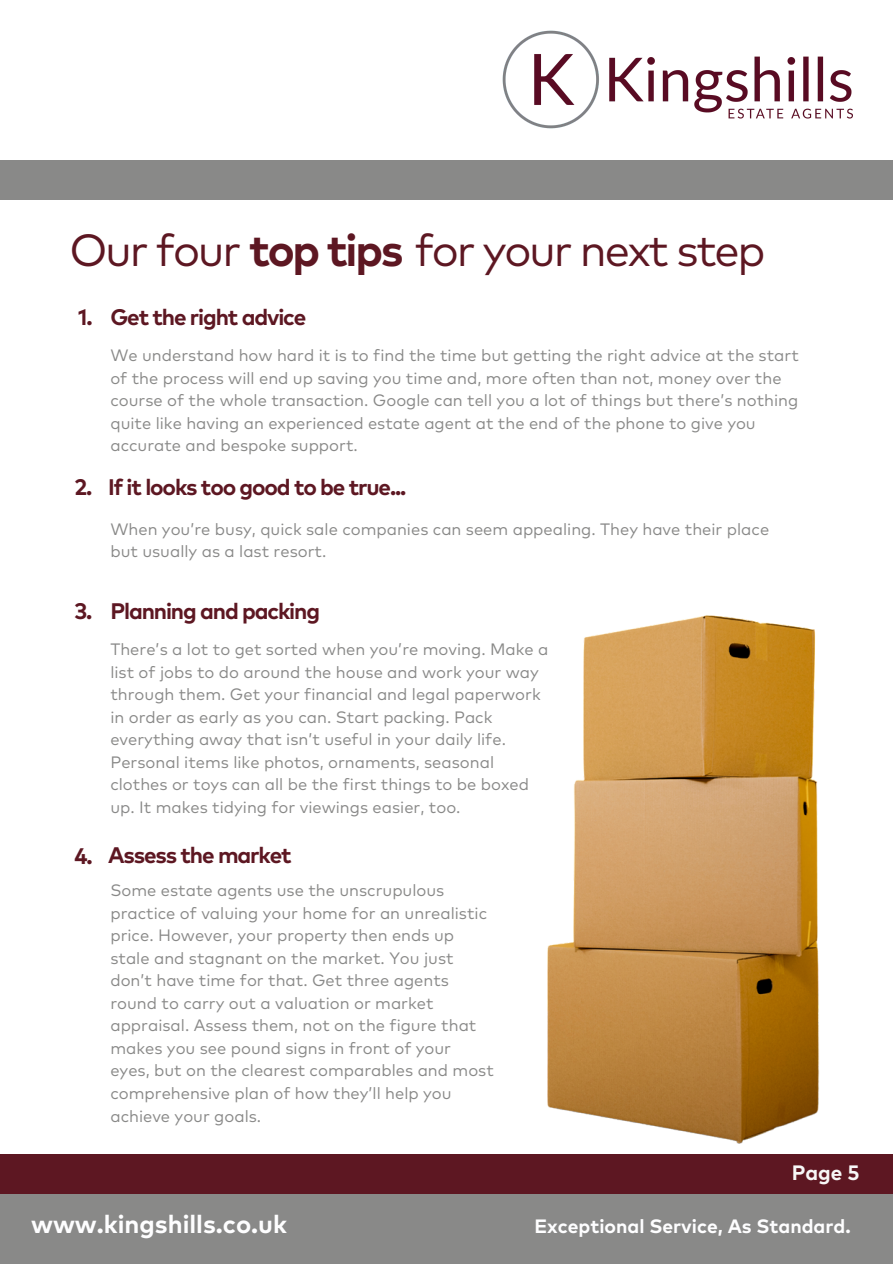
<style>
.page{position:relative;width:893px;height:1264px;background:#fff}
.page>*{position:absolute;margin:0;border:0;box-sizing:border-box;transform-origin:0 0}
.t1{font:45px "Mark Pro";letter-spacing:-.05em;color:#5d1722}
.t2{font:700 25.35px "Mark Pro";color:#fefeff}
.t3{font:700 22.5px "Mark Pro";letter-spacing:-.05em;color:#5d1722}
.t4{font:700 20.85px "Mark Pro";color:#f7f7f7}
.t5{font:700 19.35px "Mark Pro";color:#fefeff}
.t6{font:16.5px/22.5px "Mark Pro";color:#898988}
.s1{font-weight:700}
</style>
<div class="page">
<img style="left:547px;top:615px;width:272px;height:529px">
<div style="left:0;top:1193px;width:892px;height:70px;background:#898988"></div>
<div style="left:0;top:160px;width:892px;height:39px;background:#898988"></div>
<div style="left:0;top:1154px;width:892px;height:39px;background:#5d1722"></div>
<img style="left:503px;top:31px;width:349px;height:98px">
<p class="t1" style="left:69px;top:230px;width:697px">Our four <span class="s1">top tips</span> for your next step</p>
<p class="t3" style="left:78px;top:307px;width:16px">1.</p>
<p class="t3" style="left:110px;top:307px;width:197px">Get the right advice</p>
<p class="t6" style="left:110px;top:345px;width:690px">We understand how hard it is to find the time but getting the right advice at the start of the process will end up saving you time and, more often than not, money over the course of the whole transaction. Google can tell you a lot of things but there’s nothing quite like having an experienced estate agent at the end of the phone to give you accurate and bespoke support.</p>
<p class="t3" style="left:75px;top:477px;width:19px">2.</p>
<p class="t3" style="left:108px;top:477px;width:300px">If it looks too good to be true...</p>
<p class="t6" style="left:110px;top:518px;width:660px">When you’re busy, quick sale companies can seem appealing. They have their place but usually as a last resort.</p>
<p class="t3" style="left:75px;top:601px;width:19px">3.</p>
<p class="t3" style="left:110px;top:601px;width:211px">Planning and packing</p>
<p class="t6" style="left:110px;top:639px;width:439px">There’s a lot to get sorted when you’re moving. Make a list of jobs to do around the house and work your way through them. Get your financial and legal paperwork in order as early as you can. Start packing. Pack everything away that isn’t useful in your daily life.<br>Personal items like photos, ornaments, seasonal clothes or toys can all be the first things to be boxed up. It makes tidying for viewings easier, too.</p>
<p class="t3" style="left:75px;top:846px;width:20px">4.</p>
<p class="t3" style="left:108px;top:845px;width:185px">Assess the market</p>
<p class="t6" style="left:110px;top:880px;width:385px">Some estate agents use the unscrupulous practice of valuing your home for an unrealistic price. However, your property then ends up stale and stagnant on the market. You just don’t have time for that. Get three agents round to carry out a valuation or market appraisal. Assess them, not on the figure that makes you see pound signs in front of your eyes, but on the clearest comparables and most comprehensive plan of how they’ll help you achieve your goals.</p>
<p class="t4" style="left:791px;top:1163px;width:70px">Page 5</p>
<p class="t2" style="left:31px;top:1213px;width:257px">www.kingshills.co.uk</p>
<p class="t5" style="left:534px;top:1217px;width:318px">Exceptional Service, As Standard.</p>
</div>
